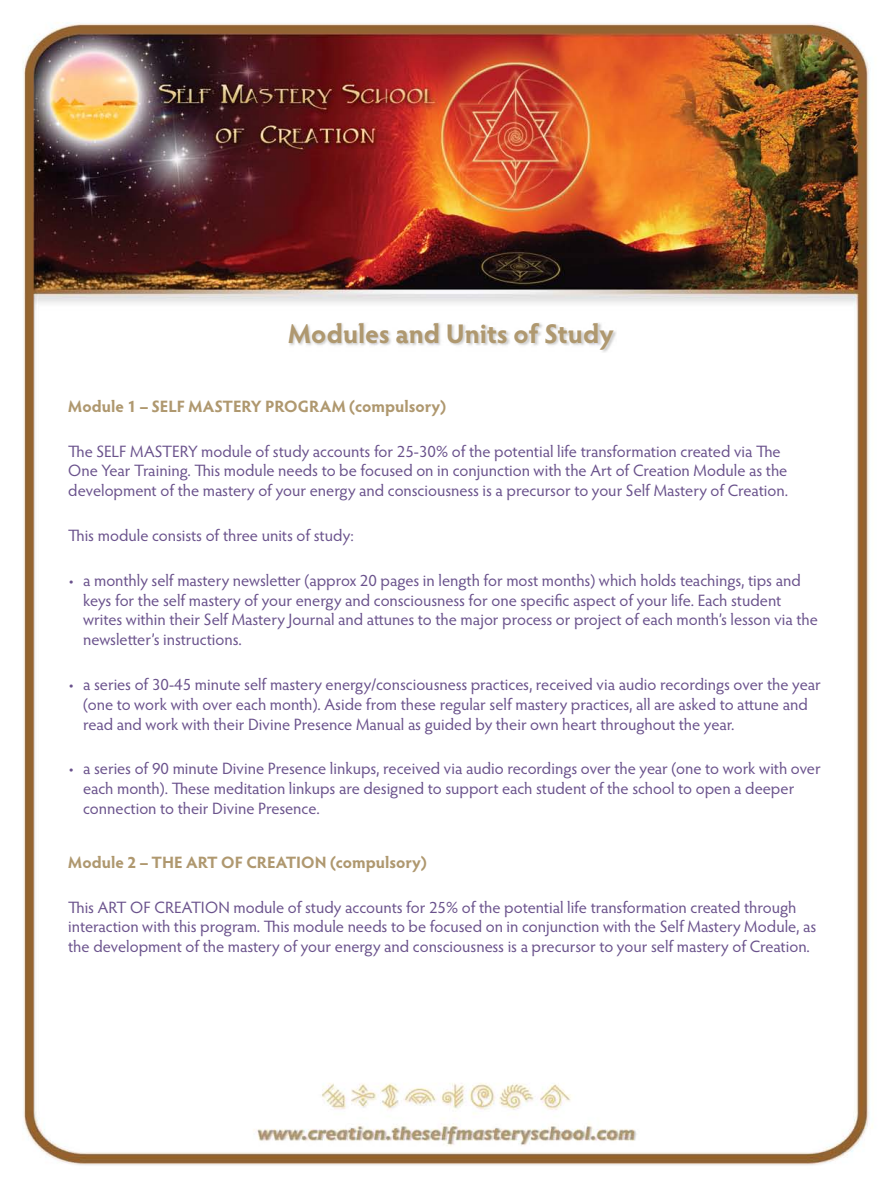
<style>
.page{position:relative;width:893px;height:1188px;background:#fff}
.page>*{position:absolute;margin:0;border:0;box-sizing:border-box;transform-origin:0 0}
.t1{font:700 27px "Hypatia Sans Pro";color:#af986f}
.t2{font:16.5px/19.8px "Hypatia Sans Pro";color:#6a528c}
.t3{font:700 16.5px "Hypatia Sans Pro";color:#af986f}
</style>
<div class="page">
<img style="left:23px;top:22px;width:850px;height:1143px">
<img style="left:289px;top:323px;width:328px;height:29px">
<h1 class="t1" style="left:288px;top:315px;width:327px">Modules and Units of Study</h1>
<p class="t3" style="left:68px;top:394px;width:379px">Module 1 – SELF MASTERY PROGRAM (compulsory)</p>
<p class="t2" style="left:68px;top:441px;width:721px">The SELF MASTERY module of study accounts for 25-30% of the potential life transformation created via The<br>One Year Training. This module needs to be focused on in conjunction with the Art of Creation Module as the development of the mastery of your energy and consciousness is a precursor to your Self Mastery of Creation.</p>
<p class="t2" style="left:68px;top:525px;width:287px">This module consists of three units of study:</p>
<p class="t2" style="left:83px;top:570px;width:736px;text-indent:-15px">• a monthly self mastery newsletter (approx 20 pages in length for most months) which holds teachings, tips and keys for the self mastery of your energy and consciousness for one specific aspect of your life. Each student writes within their Self Mastery Journal and attunes to the major process or project of each month’s lesson via the newsletter’s instructions.</p>
<p class="t2" style="left:83px;top:674px;width:739px;text-indent:-15px">• a series of 30-45 minute self mastery energy/consciousness practices, received via audio recordings over the year (one to work with over each month). Aside from these regular self mastery practices, all are asked to attune and read and work with their Divine Presence Manual as guided by their own heart throughout the year.</p>
<p class="t2" style="left:83px;top:758px;width:739px;text-indent:-15px">• a series of 90 minute Divine Presence linkups, received via audio recordings over the year (one to work with over each month). These meditation linkups are designed to support each student of the school to open a deeper connection to their Divine Presence.</p>
<p class="t3" style="left:68px;top:850px;width:360px">Module 2 – THE ART OF CREATION (compulsory)</p>
<p class="t2" style="left:68px;top:897px;width:749px">This ART OF CREATION module of study accounts for 25% of the potential life transformation created through interaction with this program. This module needs to be focused on in conjunction with the Self Mastery Module, as the development of the mastery of your energy and consciousness is a precursor to your self mastery of Creation.</p>
</div>
